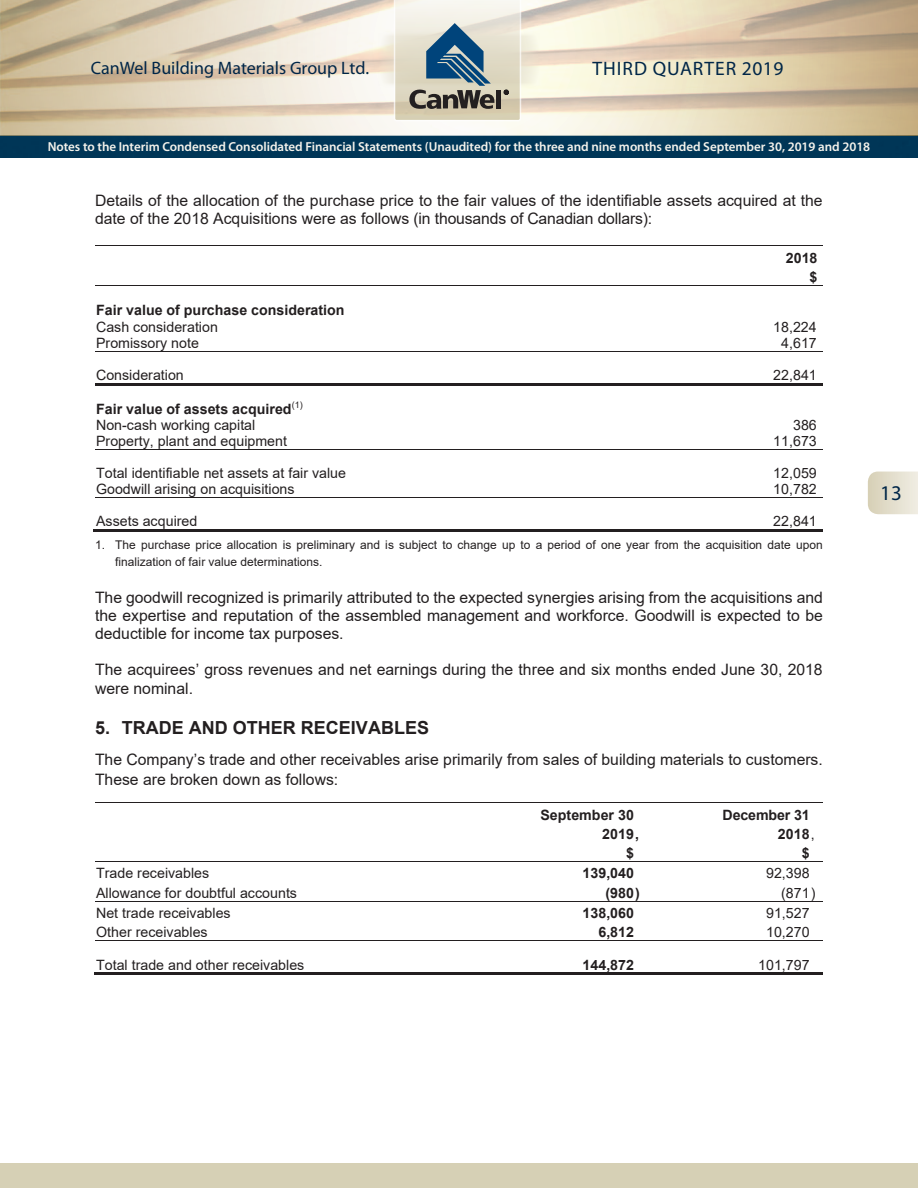
<style>
.page{position:relative;width:918px;height:1188px;background:#fff}
.page>*{position:absolute;margin:0;border:0;box-sizing:border-box;transform-origin:0 0}
.t1{font:21px "Myriad Pro";color:#002648}
.t2{font:19.5px "Myriad Pro";letter-spacing:.05em;color:#002648}
.t3{font:18px "Myriad Pro";color:#002648}
.t4{font:700 18px "Arial";color:#231f20}
.t5{font:15.75px/18.1px "Arial";color:#231f20}
.t6{font:14.25px "Arial";color:#231f20}
.t7{font:700 14.25px/19.5px "Arial";color:#231f20}
.t8{font:600 13.05px "Myriad Pro";letter-spacing:-.005em;color:#f5f3ec}
.t9{font:12px/16.5px "Arial";color:#231f20}
.s1{font-weight:400}
</style>
<div class="page">
<div style="left:0;top:135px;width:918px;height:22px;background:#003657"></div>
<svg style="left:0;top:0;width:918px;height:135px"></svg>
<img style="left:378px;top:31px;width:162px;height:57px">
<svg style="left:394px;top:0;width:127px;height:121px"></svg>
<svg style="left:868px;top:472px;width:50px;height:42px"></svg>
<hr style="left:95px;top:246px;width:728px;height:1px;background:#231f20">
<hr style="left:95px;top:285px;width:728px;height:1px;background:#231f20">
<hr style="left:95px;top:351px;width:728px;height:1px;background:#231f20">
<hr style="left:95px;top:383px;width:728px;height:2px;background:#231f20">
<hr style="left:95px;top:449px;width:728px;height:1px;background:#231f20">
<hr style="left:95px;top:497px;width:728px;height:1px;background:#231f20">
<hr style="left:94px;top:529px;width:486px;height:2px;background:#231f20">
<hr style="left:579px;top:529px;width:82px;height:2px;background:#231f20">
<hr style="left:660px;top:529px;width:163px;height:2px;background:#231f20">
<hr style="left:95px;top:803px;width:728px;height:1px;background:#231f20">
<hr style="left:95px;top:861px;width:728px;height:1px;background:#231f20">
<hr style="left:95px;top:901px;width:728px;height:1px;background:#231f20">
<hr style="left:95px;top:940px;width:728px;height:1px;background:#231f20">
<hr style="left:94px;top:973px;width:276px;height:2px;background:#231f20">
<hr style="left:368px;top:973px;width:43px;height:2px;background:#231f20">
<hr style="left:410px;top:973px;width:225px;height:2px;background:#231f20">
<svg style="left:635px;top:973px;width:13px;height:2px"></svg>
<hr style="left:648px;top:973px;width:163px;height:2px;background:#231f20">
<svg style="left:811px;top:973px;width:12px;height:2px"></svg>
<p class="t3" style="left:91px;top:57px;width:280px">CanWel Building Materials Group Ltd.</p>
<p class="t2" style="left:593px;top:56px;width:193px">THIRD QUARTER 2019</p>
<p class="t8" style="left:48px;top:139px;width:824px">Notes to the Interim Condensed Consolidated Financial Statements (Unaudited) for the three and nine months ended September 30, 2019 and 2018</p>
<p class="t5" style="left:95px;top:191px;width:729px">Details of the allocation of the purchase price to the fair values of the identifiable assets acquired at the date of the 2018 Acquisitions were as follows (in thousands of Canadian dollars):</p>
<p class="t7" style="left:786px;top:248px;width:33px;text-align:right">2018 $</p>
<p class="t7" style="left:96px;top:302px;width:250px;line-height:16.5px">Fair value of purchase consideration<br><span class="s1">Cash consideration</span></p>
<p class="t6" style="left:773px;top:317px;width:45px">18,224</p>
<p class="t6" style="left:96px;top:333px;width:104px">Promissory note</p>
<p class="t6" style="left:781px;top:333px;width:37px">4,617</p>
<p class="t6" style="left:96px;top:365px;width:89px">Consideration</p>
<p class="t6" style="left:773px;top:365px;width:45px">22,841</p>
<p class="t7" style="left:96px;top:401px;width:208px;line-height:16.4px">Fair value of assets acquired<sup>(1)<br></sup><span class="s1">Non-cash working capital</span></p>
<p class="t6" style="left:793px;top:415px;width:25px">386</p>
<p class="t6" style="left:96px;top:431px;width:192px">Property, plant and equipment</p>
<p class="t6" style="left:773px;top:431px;width:45px">11,673</p>
<p class="t6" style="left:96px;top:463px;width:251px">Total identifiable net assets at fair value</p>
<p class="t6" style="left:773px;top:463px;width:45px">12,059</p>
<p class="t6" style="left:96px;top:479px;width:200px">Goodwill arising on acquisitions</p>
<p class="t6" style="left:773px;top:479px;width:45px">10,782</p>
<p class="t6" style="left:96px;top:511px;width:103px">Assets acquired</p>
<p class="t6" style="left:773px;top:511px;width:45px">22,841</p>
<p class="t9" style="left:115px;top:537px;width:709px;text-indent:-20px">1. The purchase price allocation is preliminary and is subject to change up to a period of one year from the acquisition date upon finalization of fair value determinations.</p>
<p class="t5" style="left:95px;top:588px;width:729px;text-align:justify">The goodwill recognized is primarily attributed to the expected synergies arising from the acquisitions and the expertise and reputation of the assembled management and workforce. Goodwill is expected to be deductible for income tax purposes.</p>
<p class="t5" style="left:95px;top:661px;width:729px">The acquirees’ gross revenues and net earnings during the three and six months ended June 30, 2018 were nominal.</p>
<p class="t4" style="left:95px;top:715px;width:336px">5. TRADE AND OTHER RECEIVABLES</p>
<p class="t5" style="left:95px;top:750px;width:729px;line-height:19.5px">The Company’s trade and other receivables arise primarily from sales of building materials to customers.<br>These are broken down as follows:</p>
<p class="t7" style="left:602px;top:805px;width:38px;text-indent:-62px">September 30<br>2019,</p>
<p class="t7" style="left:778px;top:805px;width:38px;text-indent:-55px">December 31<br>2018<span class="s1">,</span></p>
<p class="t7" style="left:626px;top:844px;width:9px">$</p>
<p class="t7" style="left:802px;top:844px;width:9px">$</p>
<p class="t6" style="left:96px;top:864px;width:115px">Trade receivables</p>
<p class="t7" style="left:583px;top:864px;width:53px">139,040</p>
<p class="t6" style="left:766px;top:864px;width:45px">92,398</p>
<p class="t6" style="left:96px;top:883px;width:202px">Allowance for doubtful accounts</p>
<p class="t7" style="left:606px;top:883px;width:36px">(980)</p>
<p class="t6" style="left:781px;top:883px;width:36px">(871)</p>
<p class="t6" style="left:96px;top:903px;width:136px">Net trade receivables</p>
<p class="t7" style="left:583px;top:903px;width:53px">138,060</p>
<p class="t6" style="left:766px;top:903px;width:45px">91,527</p>
<p class="t6" style="left:96px;top:923px;width:113px">Other receivables</p>
<p class="t7" style="left:598px;top:923px;width:37px">6,812</p>
<p class="t6" style="left:766px;top:923px;width:45px">10,270</p>
<p class="t6" style="left:96px;top:955px;width:210px">Total trade and other receivables</p>
<p class="t7" style="left:583px;top:955px;width:53px">144,872</p>
<p class="t6" style="left:758px;top:955px;width:53px">101,797</p>
<h1 class="t1" style="left:880px;top:480px;width:23px">13</h1>
</div>
